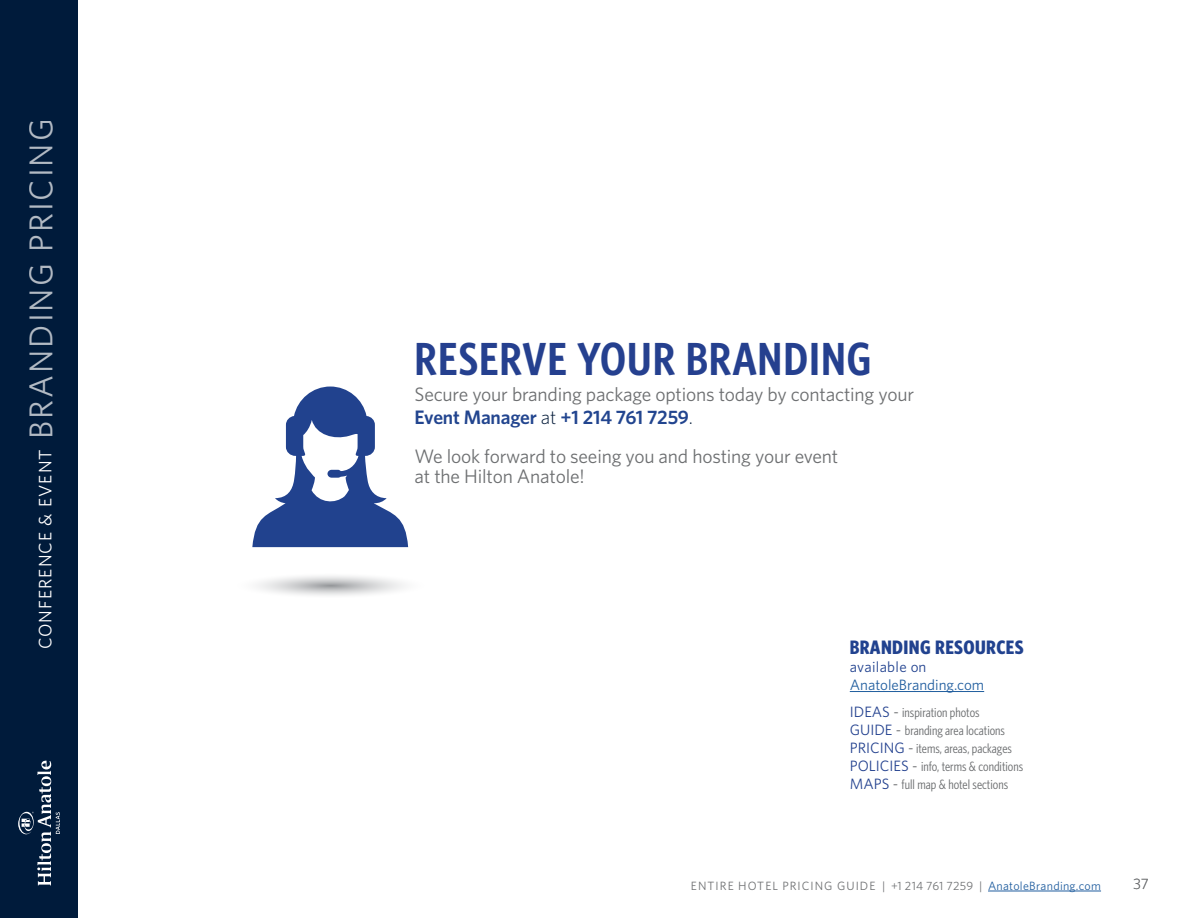
<style>
.page{position:relative;width:1188px;height:918px;background:#fff}
.page>*{position:absolute;margin:0;border:0;box-sizing:border-box;transform-origin:0 0}
.t1{font:600 46.5px "Whitney Condensed";letter-spacing:.02em;color:#25408f}
.t2{font:19.5px/23.4px "Whitney";letter-spacing:-.01em;color:#6d6f71}
.t3{font:700 19.5px "Whitney Condensed";letter-spacing:.02em;color:#21428f}
.t4{font:18px "Whitney";letter-spacing:.06em;color:#fff}
.t5{font:15px "Whitney";color:#215e9f}
.t6{font:15px "Whitney";letter-spacing:.02em;color:#21428f}
.t7{font:300 15px "Whitney";color:#6d6f71}
.t8{font:13.5px/18px "Whitney Condensed";color:#6d6f71}
.t9{font:12px "Whitney";letter-spacing:.035em;color:#6e7072}
.s1{font-size:33.15px}
.s2{font-weight:600;color:#22458f}
.s3{font-weight:300;color:#041b39}
.s4{font-family:"Whitney";font-size:15px;color:#24428f}
.s5{font-family:"Whitney";font-size:15px}
.s6{color:#215e9f}
</style>
<div class="page">
<div style="left:0;top:0;width:78px;height:918px;background:#001b3b"></div>
<svg style="left:18px;top:761px;width:42px;height:124px"></svg>
<hr style="left:988px;top:891px;width:113px;height:1px;background:#215e9f">
<svg style="left:257px;top:576px;width:147px;height:20px"></svg>
<svg style="left:252px;top:387px;width:156px;height:160px"></svg>
<hr style="left:850px;top:691px;width:134px;height:1px;background:#215e9f">
<p class="t4" style="left:33px;top:649px;width:532px;rotate:-90deg">CONFERENCE &amp; EVENT <span class="s1">BRANDING PRICING</span></p>
<h1 class="t1" style="left:415px;top:329px;width:458px">RESERVE YOUR BRANDING</h1>
<p class="t2" style="left:415px;top:382px;width:501px">Secure your branding package options today by contacting your<br><span class="s2">Event Manager</span> <span class="s3">at</span> <span class="s2">+1 214 761 7259</span><span class="s3">.</span></p>
<p class="t2" style="left:415px;top:446px;width:425px;line-height:19.5px">We look forward to seeing you and hosting your event at the Hilton Anatole!</p>
<p class="t3" style="left:850px;top:635px;width:175px">BRANDING RESOURCES</p>
<p class="t6" style="left:850px;top:657px;width:78px">available on</p>
<p class="t5" style="left:850px;top:675px;width:136px">AnatoleBranding.com</p>
<p class="t8" style="left:850px;top:703px;width:175px"><span class="s4">IDEAS</span> <span class="s5">-</span> inspiration photos<br><span class="s4">GUIDE</span> <span class="s5">-</span> branding area locations<br><span class="s4">PRICING</span> <span class="s5">-</span> items, areas, packages<br><span class="s4">POLICIES</span> <span class="s5">-</span> info, terms &amp; conditions<br><span class="s4">MAPS</span> <span class="s5">-</span> full map &amp; hotel sections</p>
<p class="t9" style="left:691px;top:878px;width:412px">ENTIRE HOTEL PRICING GUIDE | +1 214 761 7259 | <span class="s6">AnatoleBranding.com</span></p>
<p class="t7" style="left:1133px;top:874px;width:17px">37</p>
</div>
